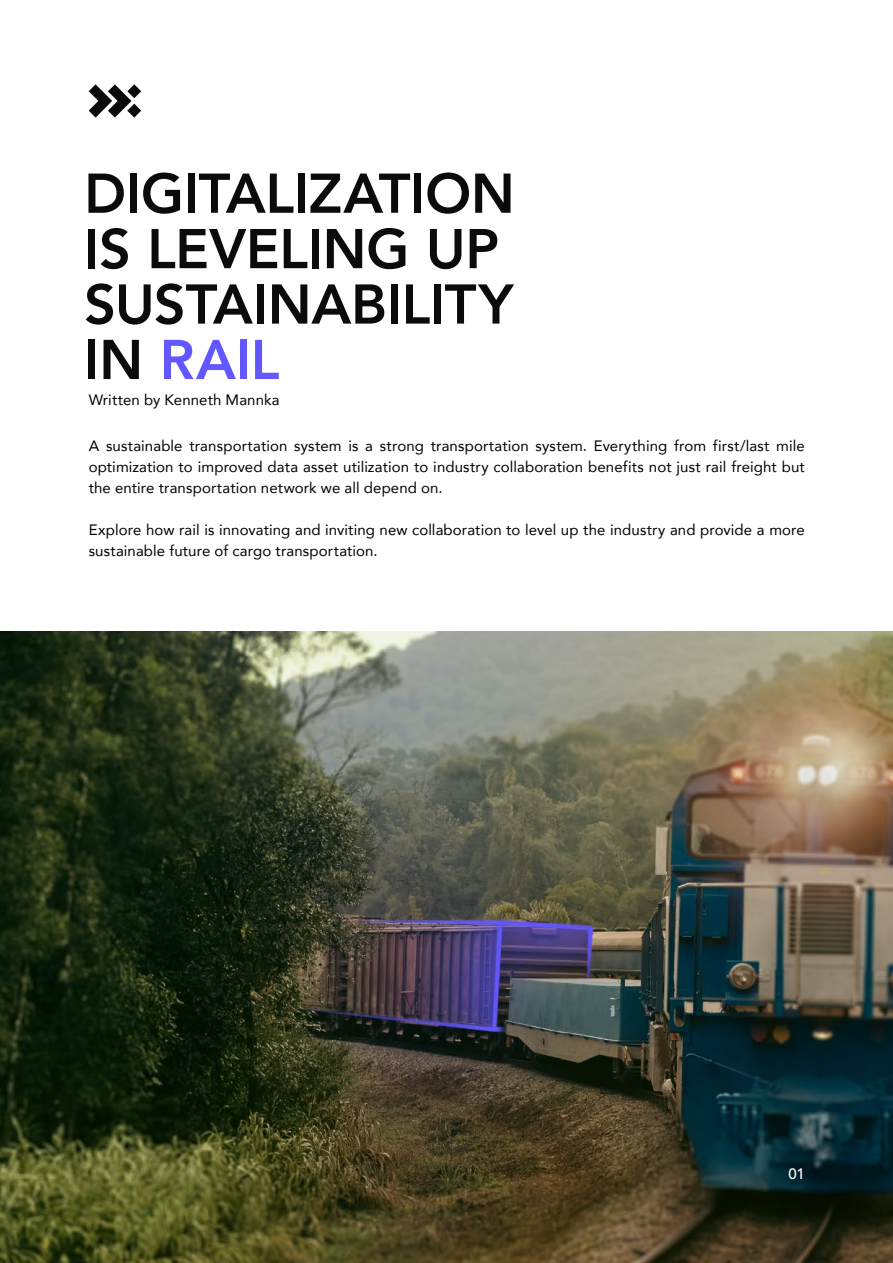
<style>
.page{position:relative;width:893px;height:1263px;background:#fff}
.page>*{position:absolute;margin:0;border:0;box-sizing:border-box;transform-origin:0 0}
.t1{font:800 55.35px/55.3px "Avenir";letter-spacing:-.005em;color:#0b0b0b}
.t2{font:15px/21px "Avenir";letter-spacing:.005em;color:#000;text-align:justify}
.t3{font:500 15px "Avenir";color:#fff}
.s1{color:#6357ff}
</style>
<div class="page">
<img style="left:0;top:631px;width:893px;height:632px">
<svg style="left:89px;top:84px;width:52px;height:34px"></svg>
<h1 class="t1" style="left:84px;top:166px;width:432px">DIGITALIZATION<br>IS LEVELING UP<br>SUSTAINABILITY<br>IN <span class="s1">RAIL</span></h1>
<p class="t2" style="left:89px;top:388px;width:192px">Written by Kenneth Mannka</p>
<p class="t2" style="left:89px;top:435px;width:718px">A sustainable transportation system is a strong transportation system. Everything from first/last mile optimization to improved data asset utilization to industry collaboration benefits not just rail freight but the entire transportation network we all depend on.</p>
<p class="t2" style="left:89px;top:519px;width:718px">Explore how rail is innovating and inviting new collaboration to level up the industry and provide a more sustainable future of cargo transportation.</p>
<p class="t3" style="left:788px;top:1162px;width:18px">01</p>
</div>
